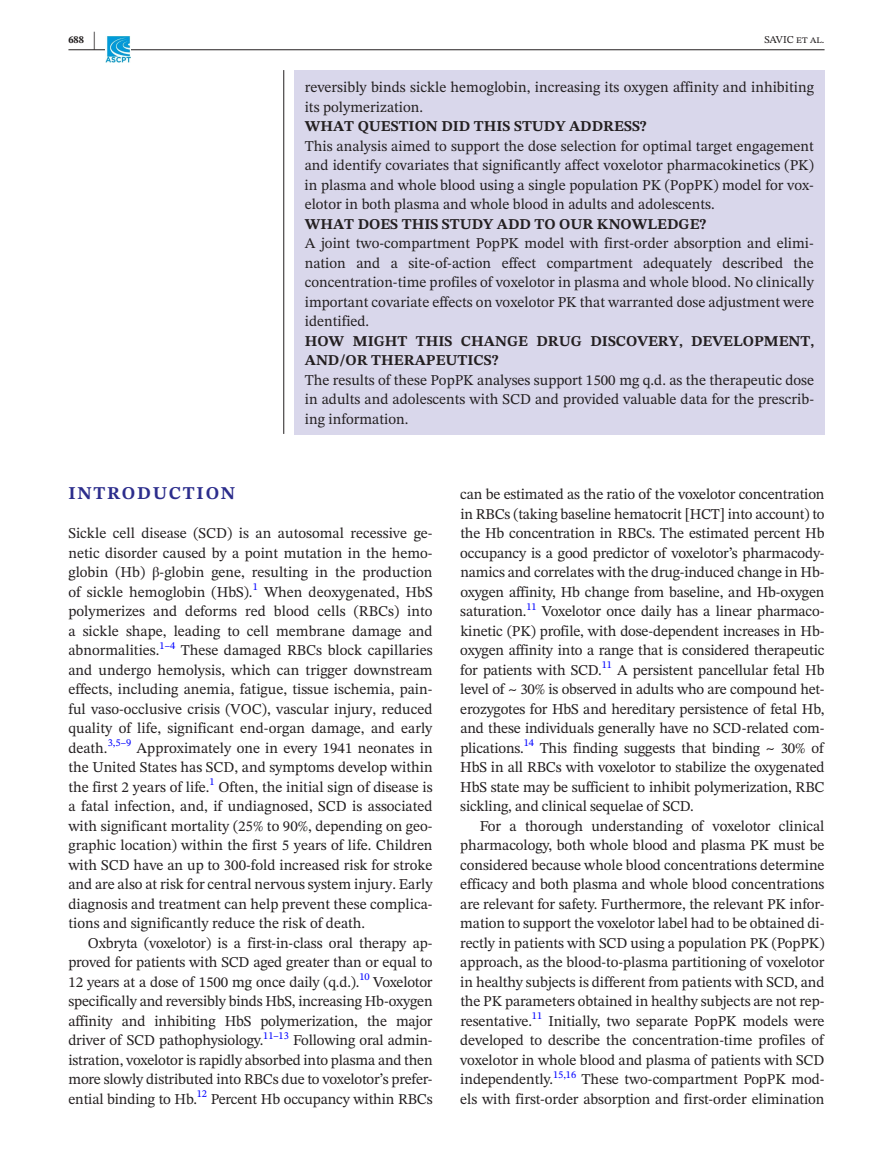
<style>
.page{position:relative;width:893px;height:1174px;background:#fff}
.page>*{position:absolute;margin:0;border:0;box-sizing:border-box;transform-origin:0 0}
.t1{font:700 18px "STIX Two Text";letter-spacing:.1em;color:#2c2d8c}
.t2{font:15px/19.5px "STIX Two Text";letter-spacing:-.005em;color:#231f20;text-align:justify}
.t3{font:700 15px/19.5px "STIX Two Text";color:#231f20}
.t4{font:10.5px "STIX Two Text";letter-spacing:-.01em;color:#00f}
.t5{font:10.5px "STIX Two Text";color:#231f20}
.t6{font:700 10.5px "STIX Two Text";color:#231f20}
.s1{font-size:21px}
.s2{font-family:"STIX"}
</style>
<div class="page">
<hr style="left:68px;top:49px;width:756px;height:1px;background:#231f20">
<img style="left:105px;top:37px;width:26px;height:25px">
<div style="left:294px;top:70px;width:530px;height:364px;background:#d9d7eb"></div>
<hr style="left:283px;top:70px;width:1px;height:364px;background:#231f20">
<p class="t6" style="left:68px;top:32px;width:29px">688 <span class="s1">|</span></p>
<p class="t5" style="left:764px;top:32px;width:62px">SAVIC et al.</p>
<p class="t2" style="left:305px;top:77px;width:511px">reversibly binds sickle hemoglobin, increasing its oxygen affinity and inhibiting its polymerization.</p>
<p class="t3" style="left:305px;top:117px;width:344px">WHAT QUESTION DID THIS STUDY ADDRESS?</p>
<p class="t2" style="left:305px;top:136px;width:511px">This analysis aimed to support the dose selection for optimal target engagement and identify covariates that significantly affect voxelotor pharmacokinetics (PK) in plasma and whole blood using a single population PK (PopPK) model for vox&shy;elotor in both plasma and whole blood in adults and adolescents.</p>
<p class="t3" style="left:305px;top:214px;width:403px">WHAT DOES THIS STUDY ADD TO OUR KNOWLEDGE?</p>
<p class="t2" style="left:305px;top:233px;width:511px">A joint two-compartment PopPK model with first-order absorption and elimi&shy;nation and a site-of-action effect compartment adequately described the concentration-time profiles of voxelotor in plasma and whole blood. No clinically important covariate effects on voxelotor PK that warranted dose adjustment were identified.</p>
<p class="t3" style="left:305px;top:331px;width:511px">HOW MIGHT THIS CHANGE DRUG DISCOVERY, DEVELOPMENT,<br>AND/OR THERAPEUTICS?</p>
<p class="t2" style="left:305px;top:370px;width:511px">The results of these PopPK analyses support 1500 mg q.d. as the therapeutic dose in adults and adolescents with SCD and provided valuable data for the prescrib&shy;ing information.</p>
<p class="t1" style="left:68px;top:480px;width:168px">INTRODUCTION</p>
<p class="t2" style="left:68px;top:523px;width:366px">Sickle cell disease (SCD) is an autosomal recessive ge&shy;netic disorder caused by a point mutation in the hemo&shy;globin (Hb) <span class="s2">β</span>-globin gene, resulting in the production of sickle hemoglobin (HbS).</p>
<p class="t4" style="left:253px;top:579px;width:7px">1</p>
<p class="t2" style="left:68px;top:582px;width:366px;text-indent:196px">When deoxygenated, HbS polymerizes and deforms red blood cells (RBCs) into a sickle shape, leading to cell membrane damage and abnormalities.</p>
<p class="t4" style="left:160px;top:637px;width:17px">1–4</p>
<p class="t2" style="left:68px;top:640px;width:366px;text-indent:112px">These damaged RBCs block capillaries and undergo hemolysis, which can trigger downstream effects, including anemia, fatigue, tissue ischemia, pain&shy;ful vaso-occlusive crisis (VOC), vascular injury, reduced quality of life, significant end-organ damage, and early death.</p>
<p class="t4" style="left:108px;top:735px;width:25px">3,5–9</p>
<p class="t2" style="left:68px;top:738px;width:366px;text-indent:68px">Approximately one in every 1941 neonates in the United States has SCD, and symptoms develop within the first 2 years of life.</p>
<p class="t4" style="left:210px;top:774px;width:7px">1</p>
<p class="t2" style="left:68px;top:777px;width:366px;text-indent:150px">Often, the initial sign of disease is a fatal infection, and, if undiagnosed, SCD is associated with significant mortality (25% to 90%, depending on geo&shy;graphic location) within the first 5 years of life. Children with SCD have an up to 300-fold increased risk for stroke and are also at risk for central nervous system injury. Early diagnosis and treatment can help prevent these complica&shy;tions and significantly reduce the risk of death.</p>
<p class="t2" style="left:68px;top:933px;width:366px;text-indent:20px">Oxbryta (voxelotor) is a first-in-class oral therapy ap&shy;proved for patients with SCD aged greater than or equal to 12 years at a dose of 1500 mg once daily (q.d.).</p>
<p class="t4" style="left:359px;top:969px;width:12px">10</p>
<p class="t2" style="left:68px;top:972px;width:366px;text-indent:305px">Voxelotor specifically and reversibly binds HbS, increasing Hb-oxygen affinity and inhibiting HbS polymerization, the major driver of SCD pathophysiology.</p>
<p class="t4" style="left:263px;top:1027px;width:27px">11–13</p>
<p class="t2" style="left:68px;top:1030px;width:366px;text-indent:225px">Following oral admin&shy;istration, voxelotor is rapidly absorbed into plasma and then more slowly distributed into RBCs due to voxelotor’s prefer&shy;ential binding to Hb.</p>
<p class="t4" style="left:197px;top:1086px;width:12px">12</p>
<p class="t2" style="left:211px;top:1089px;width:223px">Percent Hb occupancy within RBCs</p>
<p class="t2" style="left:460px;top:484px;width:366px">can be estimated as the ratio of the voxelotor concentration in RBCs (taking baseline hematocrit [HCT] into account) to the Hb concentration in RBCs. The estimated percent Hb occupancy is a good predictor of voxelotor’s pharmacody&shy;namics and correlates with the drug-induced change in Hb&shy;oxygen affinity, Hb change from baseline, and Hb-oxygen saturation.<sup>11</sup> Voxelotor once daily has a linear pharmaco&shy;kinetic (PK) profile, with dose-dependent increases in Hb&shy;oxygen affinity into a range that is considered therapeutic for patients with SCD.</p>
<p class="t4" style="left:602px;top:657px;width:12px">11</p>
<p class="t2" style="left:460px;top:660px;width:366px;text-indent:157px">A persistent pancellular fetal Hb level of ~ 30% is observed in adults who are compound het&shy;erozygotes for HbS and hereditary persistence of fetal Hb, and these individuals generally have no SCD-related com&shy;plications.</p>
<p class="t4" style="left:524px;top:735px;width:12px">14</p>
<p class="t2" style="left:460px;top:738px;width:366px;text-indent:80px">This finding suggests that binding ~ 30% of HbS in all RBCs with voxelotor to stabilize the oxygenated HbS state may be sufficient to inhibit polymerization, RBC sickling, and clinical sequelae of SCD.</p>
<p class="t2" style="left:460px;top:816px;width:366px;text-indent:20px">For a thorough understanding of voxelotor clinical pharmacology, both whole blood and plasma PK must be considered because whole blood concentrations determine efficacy and both plasma and whole blood concentrations are relevant for safety. Furthermore, the relevant PK infor&shy;mation to support the voxelotor label had to be obtained di&shy;rectly in patients with SCD using a population PK (PopPK) approach, as the blood-to-plasma partitioning of voxelotor in healthy subjects is different from patients with SCD, and the PK parameters obtained in healthy subjects are not rep&shy;resentative.</p>
<p class="t4" style="left:532px;top:1008px;width:12px">11</p>
<p class="t2" style="left:460px;top:1011px;width:366px;text-indent:88px">Initially, two separate PopPK models were developed to describe the concentration-time profiles of voxelotor in whole blood and plasma of patients with SCD independently.</p>
<p class="t4" style="left:553px;top:1066px;width:25px">15,16</p>
<p class="t2" style="left:460px;top:1069px;width:366px;text-align:right">These two-compartment PopPK mod-<br>els with first-order absorption and first-order elimination</p>
</div>
